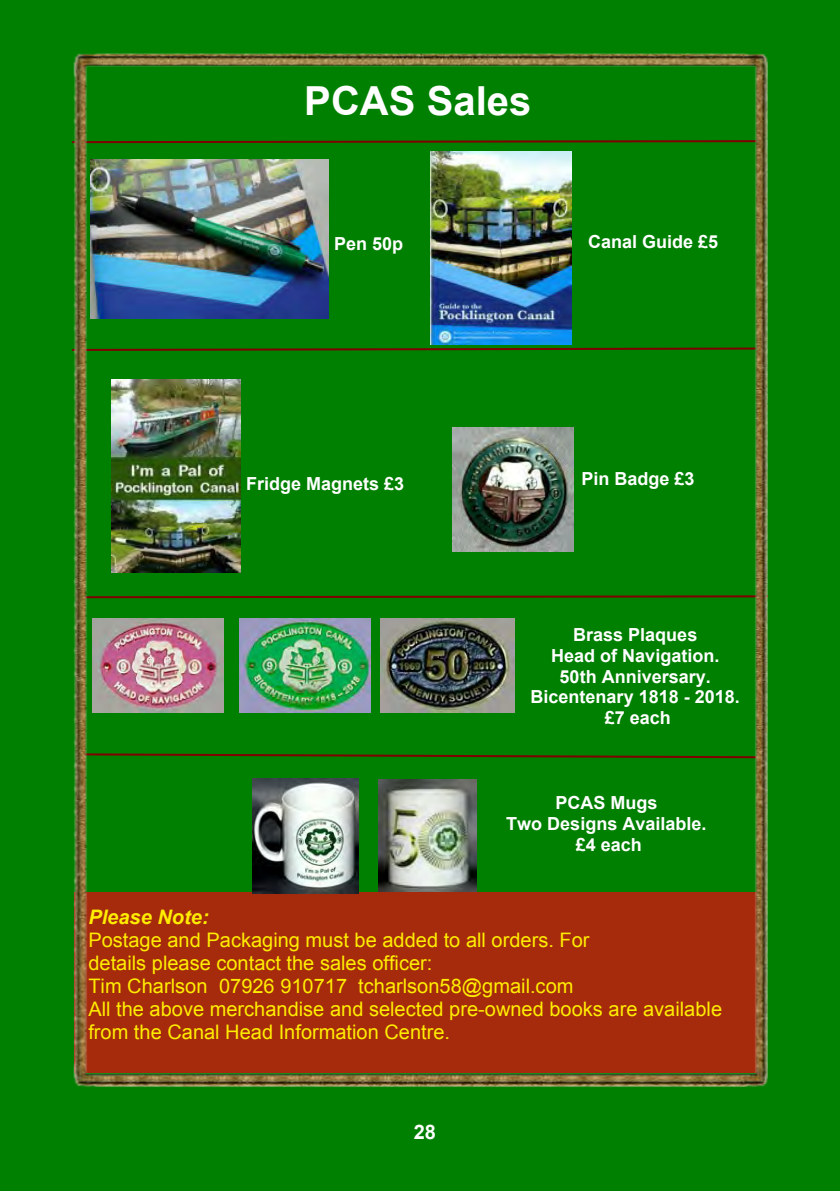
<style>
.page{position:relative;width:840px;height:1191px;background:#fff}
.page>*{position:absolute;margin:0;border:0;box-sizing:border-box;transform-origin:0 0}
.t1{font:700 40px "Arial";color:#fff}
.t2{font:20px/23px "Arial";color:#ffed00}
.t3{font:italic 700 20px "Arial";color:#ffed00}
.t4{font:700 20px "Arial";color:#fff}
.t5{font:700 18px/20.6px "Arial";color:#fff;text-align:center}
</style>
<div class="page">
<div style="left:0;top:0;width:839px;height:1191px;background:#008000"></div>
<img style="left:72px;top:53px;width:695px;height:1034px">
<h1 class="t1" style="left:304px;top:86px;width:228px">PCAS Sales</h1>
<p class="t5" style="left:334px;top:235px;width:71px">Pen 50p</p>
<p class="t5" style="left:587px;top:233px;width:132px">Canal Guide £5</p>
<p class="t5" style="left:246px;top:475px;width:160px">Fridge Magnets £3</p>
<p class="t5" style="left:581px;top:469px;width:115px">Pin Badge £3</p>
<p class="t5" style="left:530px;top:626px;width:211px">Brass Plaques<br>Head of Navigation.<br>50th Anniversary.<br>Bicentenary 1818 - 2018. £7 each</p>
<p class="t5" style="left:506px;top:794px;width:202px">PCAS Mugs<br>Two Designs Available. £4 each</p>
<p class="t3" style="left:88px;top:909px;width:122px">Please Note:</p>
<p class="t2" style="left:88px;top:930px;width:634px">Postage and Packaging must be added to all orders. For<br>details please contact the sales officer:<br>Tim Charlson 07926 910717 tcharlson58@gmail.com<br>All the above merchandise and selected pre-owned books are available from the Canal Head Information Centre.</p>
<p class="t4" style="left:413px;top:1124px;width:24px">28</p>
</div>
